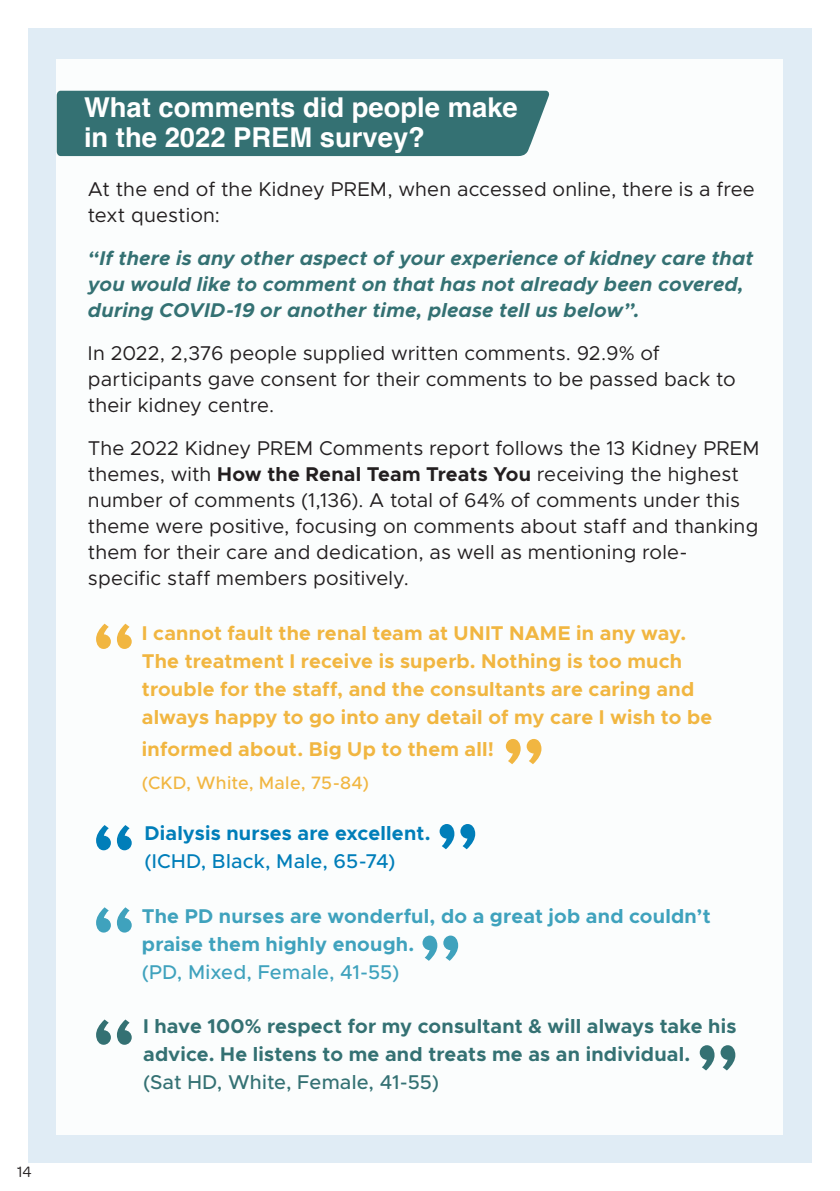
<style>
.page{position:relative;width:840px;height:1191px;background:#fff}
.page>*{position:absolute;margin:0;border:0;box-sizing:border-box;transform-origin:0 0}
.t1{font:700 80px "Metropolis";color:#f1b641}
.t2{font:700 80px "Metropolis";color:#007eb9}
.t3{font:700 80px "Metropolis";color:#3fa2bd}
.t4{font:700 80px "Metropolis";color:#347173}
.t5{font:700 27.4px/30px "Helvetica";color:#fff}
.t6{font:20px/26px "Metropolis";letter-spacing:.01em;color:#231f20}
.t7{font:700 20px/28px "Metropolis";letter-spacing:.01em;color:#f1b641}
.t8{font:italic 700 20px/26px "Metropolis";letter-spacing:.01em;color:#347173}
.t9{font:700 20px/28px "Metropolis";letter-spacing:.01em;color:#347173}
.t10{font:700 20px/28px "Metropolis";letter-spacing:.01em;color:#3fa2bd}
.t11{font:700 20px "Metropolis";letter-spacing:.01em;color:#007eb9}
.t12{font:500 20px "Metropolis";letter-spacing:.005em;color:#347173}
.t13{font:500 20px "Metropolis";letter-spacing:.005em;color:#3fa2bd}
.t14{font:500 20px "Metropolis";letter-spacing:.01em;color:#007eb9}
.t15{font:500 18px "Metropolis";letter-spacing:.015em;color:#f1b641}
.t16{font:16px "Omnes";color:#231f20}
.s1{font-weight:700}
</style>
<div class="page">
<div style="left:28px;top:28px;width:783px;height:1134px;background:#e0ecf5"></div>
<div style="left:57px;top:59px;width:725px;height:1075px;background:#fff"></div>
<div style="left:57px;top:91px;width:492px;height:66px;background:#347173"></div>
<p class="t16" style="left:17px;top:1160px;width:16px">14</p>
<h2 class="t5" style="left:84px;top:95px;width:435px">What comments did people make in the 2022 PREM survey?</h2>
<p class="t6" style="left:88px;top:176px;width:668px">At the end of the Kidney PREM, when accessed online, there is a free text question:</p>
<p class="t8" style="left:88px;top:245px;width:666px">“If there is any other aspect of your experience of kidney care that you would like to comment on that has not already been covered, during COVID-19 or another time, please tell us below”.</p>
<p class="t6" style="left:88px;top:340px;width:649px">In 2022, 2,376 people supplied written comments. 92.9% of participants gave consent for their comments to be passed back to their kidney centre.</p>
<p class="t6" style="left:88px;top:435px;width:672px">The 2022 Kidney PREM Comments report follows the 13 Kidney PREM themes, with <span class="s1">How the Renal Team Treats You</span> receiving the highest number of comments (1,136). A total of 64% of comments under this theme were positive, focusing on comments about staff and thanking them for their care and dedication, as well as mentioning role&shy;specific staff members positively.</p>
<h1 class="t1" style="left:92px;top:600px;width:46px">“</h1>
<h1 class="t2" style="left:92px;top:802px;width:46px">“</h1>
<p class="t7" style="left:142px;top:619px;width:571px">I cannot fault the renal team at UNIT NAME in any way.<br>The treatment I receive is superb. Nothing is too much trouble for the staff, and the consultants are caring and always happy to go into any detail of my care I wish to be</p>
<p class="t7" style="left:142px;top:735px;width:353px">informed about. Big Up to them all!</p>
<p class="t15" style="left:142px;top:771px;width:228px">(CKD, White, Male, 75-84)</p>
<p class="t11" style="left:144px;top:820px;width:287px">Dialysis nurses are excellent.</p>
<p class="t14" style="left:144px;top:848px;width:252px">(ICHD, Black, Male, 65-74)</p>
<h1 class="t1" style="left:545px;top:787px;width:46px;rotate:-180deg">“</h1>
<h1 class="t2" style="left:479px;top:872px;width:46px;rotate:-180deg">“</h1>
<h1 class="t3" style="left:92px;top:884px;width:46px">“</h1>
<p class="t10" style="left:142px;top:902px;width:570px">The PD nurses are wonderful, do a great job and couldn’t praise them highly enough.</p>
<p class="t13" style="left:142px;top:960px;width:259px">(PD, Mixed, Female, 41-55)</p>
<h1 class="t3" style="left:462px;top:983px;width:46px;rotate:-180deg">“</h1>
<h1 class="t4" style="left:92px;top:996px;width:46px">“</h1>
<p class="t9" style="left:143px;top:1011px;width:594px">I have 100% respect for my consultant &amp; will always take his advice. He listens to me and treats me as an individual.</p>
<p class="t12" style="left:143px;top:1069px;width:297px">(Sat HD, White, Female, 41-55)</p>
<h1 class="t4" style="left:739px;top:1093px;width:46px;rotate:-180deg">“</h1>
</div>
